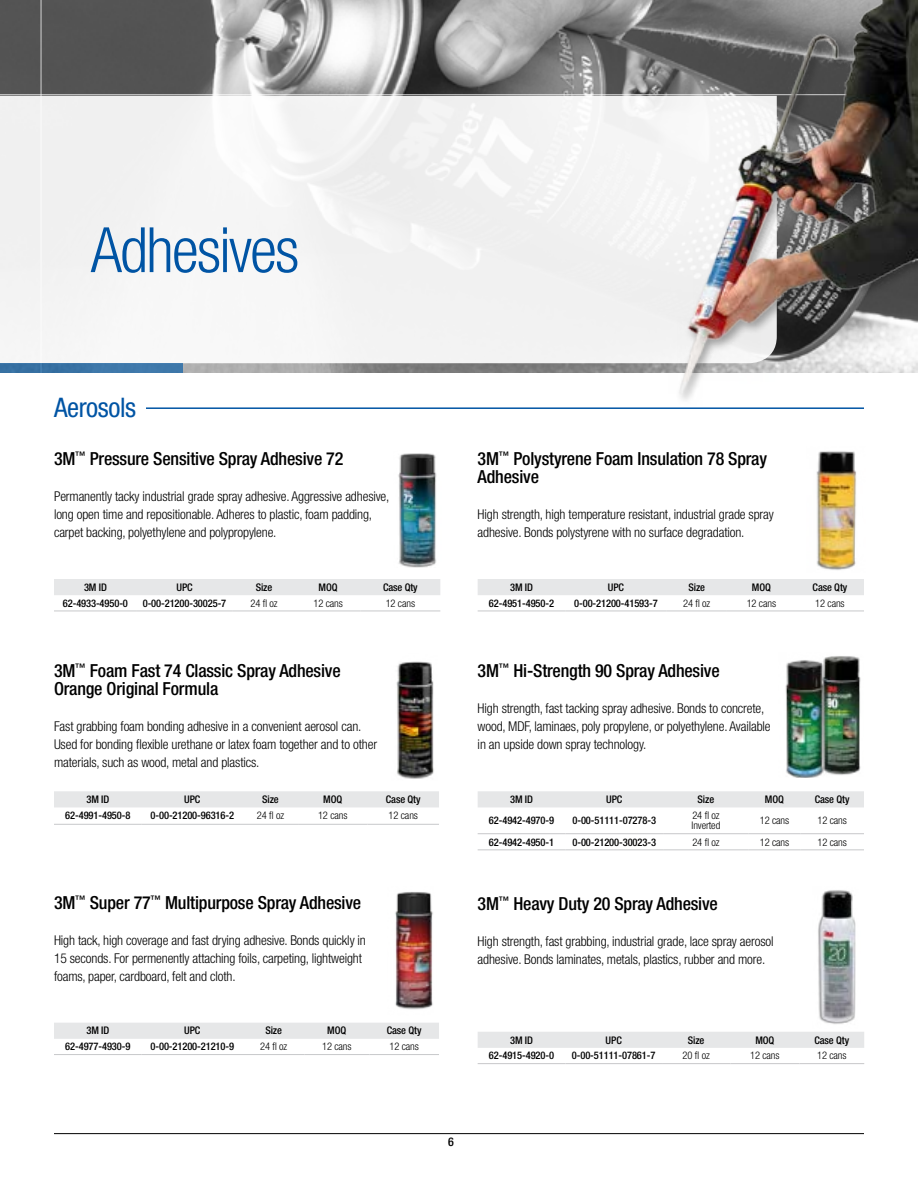
<style>
.page{position:relative;width:918px;height:1188px;background:#fff}
.page>*{position:absolute;margin:0;border:0;box-sizing:border-box;transform-origin:0 0}
.t1{font:300 condensed 62.55px "Helvetica Neue LT Std";letter-spacing:-.03em;color:#0054a4}
.t2{font:condensed 27px "Helvetica Neue LT Std";letter-spacing:-.015em;color:#0054a4}
.t3{font:500 condensed 18px/18px "Helvetica Neue LT Std";letter-spacing:-.01em;color:#000}
.t4{font:300 condensed 13.5px/18px "Helvetica Neue LT Std";letter-spacing:-.01em;color:#000}
.t5{font:500 condensed 12px "Helvetica Neue LT Std";color:#000}
.t6{font:500 condensed 10.5px "Helvetica Neue LT Std";letter-spacing:-.01em;color:#000}
.t7{font:300 condensed 10.5px/10.5px "Helvetica Neue LT Std";letter-spacing:-.01em;color:#000}
</style>
<div class="page">
<img style="left:0;top:0;width:607px;height:373px">
<hr style="left:81px;top:407px;width:783px;height:2px;background:#0054a4">
<div style="left:54px;top:398px;width:92px;height:29px;background:#fff"></div>
<div style="left:0;top:96px;width:607px;height:267px;background:#f3f3f3"></div>
<hr style="left:41px;top:0;width:1px;height:1188px;background:#fff">
<hr style="left:0;top:94px;width:918px;height:1px;background:#fff">
<img style="left:395px;top:892px;width:38px;height:118px">
<img style="left:398px;top:453px;width:39px;height:115px">
<img style="left:816px;top:451px;width:40px;height:119px">
<img style="left:832px;top:656px;width:29px;height:119px">
<img style="left:785px;top:656px;width:47px;height:122px">
<img style="left:818px;top:890px;width:38px;height:134px">
<img style="left:607px;top:0;width:310px;height:408px">
<div style="left:0;top:363px;width:182px;height:10px;background:#3d76a8"></div>
<img style="left:396px;top:661px;width:38px;height:118px">
<div style="left:54px;top:579px;width:386px;height:16px;background:#e6e7e8"></div>
<hr style="left:54px;top:611px;width:83px;height:1px;background:#c7c8ca">
<hr style="left:137px;top:611px;width:95px;height:1px;background:#c7c8ca">
<hr style="left:232px;top:611px;width:64px;height:1px;background:#c7c8ca">
<hr style="left:296px;top:611px;width:64px;height:1px;background:#c7c8ca">
<hr style="left:360px;top:611px;width:80px;height:1px;background:#c7c8ca">
<div style="left:54px;top:791px;width:385px;height:16px;background:#e6e7e8"></div>
<hr style="left:54px;top:824px;width:88px;height:1px;background:#c7c8ca">
<hr style="left:142px;top:824px;width:101px;height:1px;background:#c7c8ca">
<hr style="left:243px;top:824px;width:55px;height:1px;background:#c7c8ca">
<hr style="left:298px;top:824px;width:69px;height:1px;background:#c7c8ca">
<hr style="left:367px;top:824px;width:72px;height:1px;background:#c7c8ca">
<div style="left:54px;top:1023px;width:385px;height:16px;background:#e6e7e8"></div>
<hr style="left:54px;top:1054px;width:88px;height:1px;background:#c7c8ca">
<hr style="left:142px;top:1054px;width:101px;height:1px;background:#c7c8ca">
<hr style="left:243px;top:1054px;width:61px;height:1px;background:#c7c8ca">
<hr style="left:304px;top:1054px;width:65px;height:1px;background:#c7c8ca">
<hr style="left:369px;top:1054px;width:70px;height:1px;background:#c7c8ca">
<div style="left:478px;top:579px;width:386px;height:16px;background:#e6e7e8"></div>
<hr style="left:478px;top:611px;width:87px;height:1px;background:#c7c8ca">
<hr style="left:565px;top:611px;width:102px;height:1px;background:#c7c8ca">
<hr style="left:667px;top:611px;width:60px;height:1px;background:#c7c8ca">
<hr style="left:727px;top:611px;width:69px;height:1px;background:#c7c8ca">
<hr style="left:796px;top:611px;width:68px;height:1px;background:#c7c8ca">
<div style="left:478px;top:791px;width:386px;height:16px;background:#e6e7e8"></div>
<hr style="left:478px;top:833px;width:87px;height:1px;background:#c7c8ca">
<hr style="left:565px;top:833px;width:98px;height:1px;background:#c7c8ca">
<hr style="left:663px;top:833px;width:86px;height:1px;background:#c7c8ca">
<hr style="left:749px;top:833px;width:51px;height:1px;background:#c7c8ca">
<hr style="left:800px;top:833px;width:64px;height:1px;background:#c7c8ca">
<hr style="left:478px;top:849px;width:87px;height:1px;background:#c7c8ca">
<hr style="left:565px;top:849px;width:98px;height:1px;background:#c7c8ca">
<hr style="left:663px;top:849px;width:86px;height:1px;background:#c7c8ca">
<hr style="left:749px;top:849px;width:51px;height:1px;background:#c7c8ca">
<hr style="left:800px;top:849px;width:64px;height:1px;background:#c7c8ca">
<div style="left:478px;top:1032px;width:386px;height:16px;background:#e6e7e8"></div>
<hr style="left:478px;top:1063px;width:87px;height:1px;background:#c7c8ca">
<hr style="left:565px;top:1063px;width:97px;height:1px;background:#c7c8ca">
<hr style="left:662px;top:1063px;width:68px;height:1px;background:#c7c8ca">
<hr style="left:730px;top:1063px;width:69px;height:1px;background:#c7c8ca">
<hr style="left:799px;top:1063px;width:65px;height:1px;background:#c7c8ca">
<hr style="left:54px;top:1133px;width:810px;height:1px;background:#000">
<h1 class="t1" style="left:91px;top:214px;width:210px">Adhesives</h1>
<h2 class="t2" style="left:54px;top:392px;width:84px">Aerosols</h2>
<h3 class="t3" style="left:54px;top:449px;width:291px">3M<sup>™</sup> Pressure Sensitive Spray Adhesive 72</h3>
<p class="t4" style="left:54px;top:487px;width:337px">Permanently tacky industrial grade spray adhesive. Aggressive adhesive, long open time and repositionable. Adheres to plastic, foam padding, carpet backing, polyethylene and polypropylene.</p>
<p class="t6" style="left:84px;top:581px;width:24px">3M ID</p>
<p class="t6" style="left:176px;top:581px;width:18px">UPC</p>
<p class="t6" style="left:256px;top:581px;width:18px">Size</p>
<p class="t6" style="left:319px;top:581px;width:21px">MOQ</p>
<p class="t6" style="left:383px;top:581px;width:36px">Case Qty</p>
<p class="t6" style="left:63px;top:597px;width:67px">62-4933-4950-0</p>
<p class="t6" style="left:143px;top:597px;width:85px">0-00-21200-30025-7</p>
<p class="t7" style="left:251px;top:598px;width:29px">24 fl oz</p>
<p class="t7" style="left:313px;top:598px;width:31px">12 cans</p>
<p class="t7" style="left:386px;top:598px;width:31px">12 cans</p>
<h3 class="t3" style="left:54px;top:662px;width:288px">3M<sup>™</sup> Foam Fast 74 Classic Spray Adhesive<br>Orange Original Formula</h3>
<p class="t4" style="left:54px;top:717px;width:325px">Fast grabbing foam bonding adhesive in a convenient aerosol can.<br>Used for bonding flexible urethane or latex foam together and to other materials, such as wood, metal and plastics.</p>
<p class="t6" style="left:86px;top:793px;width:24px">3M ID</p>
<p class="t6" style="left:184px;top:793px;width:18px">UPC</p>
<p class="t6" style="left:262px;top:793px;width:18px">Size</p>
<p class="t6" style="left:323px;top:793px;width:21px">MOQ</p>
<p class="t6" style="left:386px;top:793px;width:36px">Case Qty</p>
<p class="t6" style="left:65px;top:809px;width:67px">62-4991-4950-8</p>
<p class="t6" style="left:151px;top:809px;width:85px">0-00-21200-96316-2</p>
<p class="t7" style="left:257px;top:810px;width:29px">24 fl oz</p>
<p class="t7" style="left:318px;top:810px;width:31px">12 cans</p>
<p class="t7" style="left:389px;top:810px;width:31px">12 cans</p>
<h3 class="t3" style="left:54px;top:893px;width:309px">3M<sup>™</sup> Super 77<sup>™</sup> Multipurpose Spray Adhesive</h3>
<p class="t4" style="left:54px;top:931px;width:313px">High tack, high coverage and fast drying adhesive. Bonds quickly in<br>15 seconds. For permenently attaching foils, carpeting, lightweight foams, paper, cardboard, felt and cloth.</p>
<p class="t6" style="left:86px;top:1024px;width:24px">3M ID</p>
<p class="t6" style="left:184px;top:1024px;width:18px">UPC</p>
<p class="t6" style="left:265px;top:1024px;width:18px">Size</p>
<p class="t6" style="left:327px;top:1024px;width:21px">MOQ</p>
<p class="t6" style="left:387px;top:1024px;width:36px">Case Qty</p>
<p class="t6" style="left:65px;top:1040px;width:67px">62-4977-4930-9</p>
<p class="t6" style="left:151px;top:1040px;width:85px">0-00-21200-21210-9</p>
<p class="t7" style="left:260px;top:1041px;width:29px">24 fl oz</p>
<p class="t7" style="left:322px;top:1041px;width:31px">12 cans</p>
<p class="t7" style="left:389px;top:1041px;width:31px">12 cans</p>
<h3 class="t3" style="left:478px;top:449px;width:291px">3M<sup>™</sup> Polystyrene Foam Insulation 78 Spray<br>Adhesive</h3>
<p class="t4" style="left:478px;top:505px;width:298px">High strength, high temperature resistant, industrial grade spray adhesive. Bonds polystyrene with no surface degradation.</p>
<p class="t6" style="left:510px;top:581px;width:24px">3M ID</p>
<p class="t6" style="left:608px;top:581px;width:18px">UPC</p>
<p class="t6" style="left:688px;top:581px;width:18px">Size</p>
<p class="t6" style="left:752px;top:581px;width:21px">MOQ</p>
<p class="t6" style="left:813px;top:581px;width:36px">Case Qty</p>
<p class="t6" style="left:489px;top:597px;width:67px">62-4951-4950-2</p>
<p class="t6" style="left:574px;top:597px;width:85px">0-00-21200-41593-7</p>
<p class="t7" style="left:683px;top:598px;width:29px">24 fl oz</p>
<p class="t7" style="left:747px;top:598px;width:31px">12 cans</p>
<p class="t7" style="left:815px;top:598px;width:31px">12 cans</p>
<h3 class="t3" style="left:478px;top:662px;width:244px">3M<sup>™</sup> Hi-Strength 90 Spray Adhesive</h3>
<p class="t4" style="left:478px;top:699px;width:295px">High strength, fast tacking spray adhesive. Bonds to concrete, wood, MDF, laminaes, poly propylene, or polyethylene. Available in an upside down spray technology.</p>
<p class="t6" style="left:510px;top:793px;width:24px">3M ID</p>
<p class="t6" style="left:606px;top:793px;width:18px">UPC</p>
<p class="t6" style="left:698px;top:793px;width:18px">Size</p>
<p class="t6" style="left:765px;top:793px;width:21px">MOQ</p>
<p class="t6" style="left:815px;top:793px;width:36px">Case Qty</p>
<p class="t6" style="left:489px;top:814px;width:67px">62-4942-4970-9</p>
<p class="t6" style="left:573px;top:814px;width:85px">0-00-51111-07278-3</p>
<p class="t7" style="left:692px;top:810px;width:30px">24 fl oz<br>Inverted</p>
<p class="t7" style="left:760px;top:815px;width:31px">12 cans</p>
<p class="t7" style="left:817px;top:815px;width:31px">12 cans</p>
<p class="t6" style="left:489px;top:836px;width:67px">62-4942-4950-1</p>
<p class="t6" style="left:573px;top:836px;width:85px">0-00-21200-30023-3</p>
<p class="t7" style="left:692px;top:836px;width:29px">24 fl oz</p>
<p class="t7" style="left:760px;top:836px;width:31px">12 cans</p>
<p class="t7" style="left:817px;top:836px;width:31px">12 cans</p>
<h3 class="t3" style="left:478px;top:895px;width:242px">3M<sup>™</sup> Heavy Duty 20 Spray Adhesive</h3>
<p class="t4" style="left:478px;top:932px;width:297px">High strength, fast grabbing, industrial grade, lace spray aerosol adhesive. Bonds laminates, metals, plastics, rubber and more.</p>
<p class="t6" style="left:510px;top:1034px;width:24px">3M ID</p>
<p class="t6" style="left:606px;top:1034px;width:18px">UPC</p>
<p class="t6" style="left:688px;top:1034px;width:18px">Size</p>
<p class="t6" style="left:755px;top:1034px;width:21px">MOQ</p>
<p class="t6" style="left:815px;top:1034px;width:36px">Case Qty</p>
<p class="t6" style="left:489px;top:1049px;width:67px">62-4915-4920-0</p>
<p class="t6" style="left:572px;top:1049px;width:85px">0-00-51111-07861-7</p>
<p class="t7" style="left:683px;top:1050px;width:29px">20 fl oz</p>
<p class="t7" style="left:750px;top:1050px;width:31px">12 cans</p>
<p class="t7" style="left:817px;top:1050px;width:31px">12 cans</p>
<p class="t5" style="left:448px;top:1134px;width:7px">6</p>
</div>
